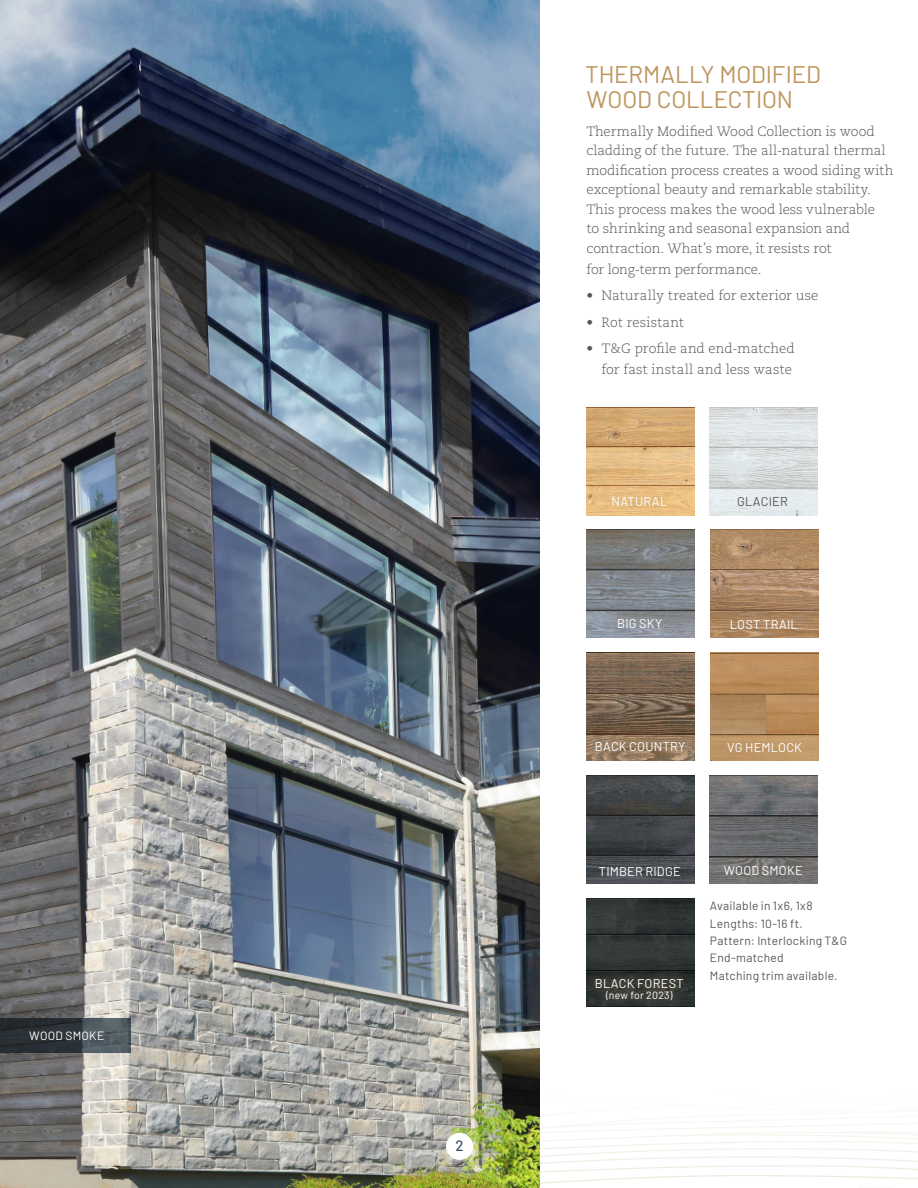
<style>
.page{position:relative;width:918px;height:1188px;background:#fff}
.page>*{position:absolute;margin:0;border:0;box-sizing:border-box;transform-origin:0 0}
.t1{font:24px/24.8px "Barlow";letter-spacing:-.005em;color:#bd955c}
.t2{font:500 15px "Barlow";color:#3e5364}
.t3{font:300 13.5px/19.5px "Caecilia LT Std";letter-spacing:-.005em;color:#57585a}
.t4{font:12.75px "Barlow";letter-spacing:.015em;color:#fff}
.t5{font:12.75px "Barlow";letter-spacing:.015em;color:#57585a}
.t6{font:12px "Barlow";letter-spacing:.02em;color:#57585a}
.t7{font:12px "Barlow";letter-spacing:.025em;color:#fff}
.t8{font:10.5px "Barlow";letter-spacing:.025em;color:#fff}
</style>
<div class="page">
<img style="left:0;top:0;width:540px;height:1188px">
<svg style="left:0;top:1018px;width:130px;height:35px;background:#373f45"></svg>
<div style="left:446px;top:1133px;width:27px;height:27px;background:#fff;border-radius:50%"></div>
<img style="left:710px;top:529px;width:108px;height:108px">
<img style="left:586px;top:407px;width:108px;height:108px">
<div style="left:603px;top:488px;width:72px;height:27px;background:#bd955c;opacity:.75"></div>
<img style="left:586px;top:898px;width:108px;height:108px">
<img style="left:710px;top:776px;width:108px;height:108px">
<img style="left:587px;top:776px;width:108px;height:108px">
<img style="left:709px;top:407px;width:108px;height:108px">
<img style="left:586px;top:653px;width:108px;height:108px">
<img style="left:586px;top:529px;width:108px;height:108px">
<img style="left:710px;top:653px;width:108px;height:108px">
<div style="left:586px;top:970px;width:105px;height:39px;background:#bd955c;opacity:.75"></div>
<p class="t7" style="left:29px;top:1027px;width:77px">WOOD SMOKE</p>
<p class="t2" style="left:455px;top:1135px;width:10px">2</p>
<p class="t1" style="left:585px;top:61px;width:237px">THERMALLY MODIFIED<br>WOOD COLLECTION</p>
<p class="t3" style="left:586px;top:122px;width:308px">Thermally Modified Wood Collection is wood cladding of the future. The all-natural thermal modification process creates a wood siding with exceptional beauty and remarkable stability.<br>This process makes the wood less vulnerable<br>to shrinking and seasonal expansion and contraction. What’s more, it resists rot</p>
<p class="t3" style="left:586px;top:260px;width:177px">for long-term performance.</p>
<p class="t3" style="left:586px;top:286px;width:234px">• Naturally treated for exterior use</p>
<p class="t3" style="left:586px;top:313px;width:99px">• Rot resistant</p>
<p class="t3" style="left:586px;top:338px;width:210px;line-height:21px;text-align:right">• T&amp;G profile and end-matched for fast install and less waste</p>
<p class="t4" style="left:611px;top:492px;width:57px">NATURAL</p>
<p class="t4" style="left:617px;top:615px;width:47px">BIG SKY</p>
<p class="t5" style="left:737px;top:493px;width:52px">GLACIER</p>
<p class="t4" style="left:730px;top:615px;width:69px">LOST TRAIL</p>
<p class="t4" style="left:595px;top:738px;width:92px">BACK COUNTRY</p>
<p class="t4" style="left:727px;top:738px;width:76px">VG HEMLOCK</p>
<p class="t4" style="left:599px;top:863px;width:83px">TIMBER RIDGE</p>
<p class="t4" style="left:724px;top:861px;width:81px">WOOD SMOKE</p>
<p class="t4" style="left:595px;top:974px;width:90px">BLACK FOREST</p>
<p class="t8" style="left:606px;top:987px;width:68px">(new for 2023)</p>
<p class="t6" style="left:710px;top:897px;width:104px">Available in 1x6, 1x8</p>
<p class="t6" style="left:710px;top:915px;width:94px">Lengths: 10-16 ft.</p>
<p class="t6" style="left:710px;top:932px;width:139px">Pattern: Interlocking T&amp;G</p>
<p class="t6" style="left:710px;top:949px;width:75px">End-matched</p>
<p class="t6" style="left:710px;top:967px;width:129px">Matching trim available.</p>
</div>
